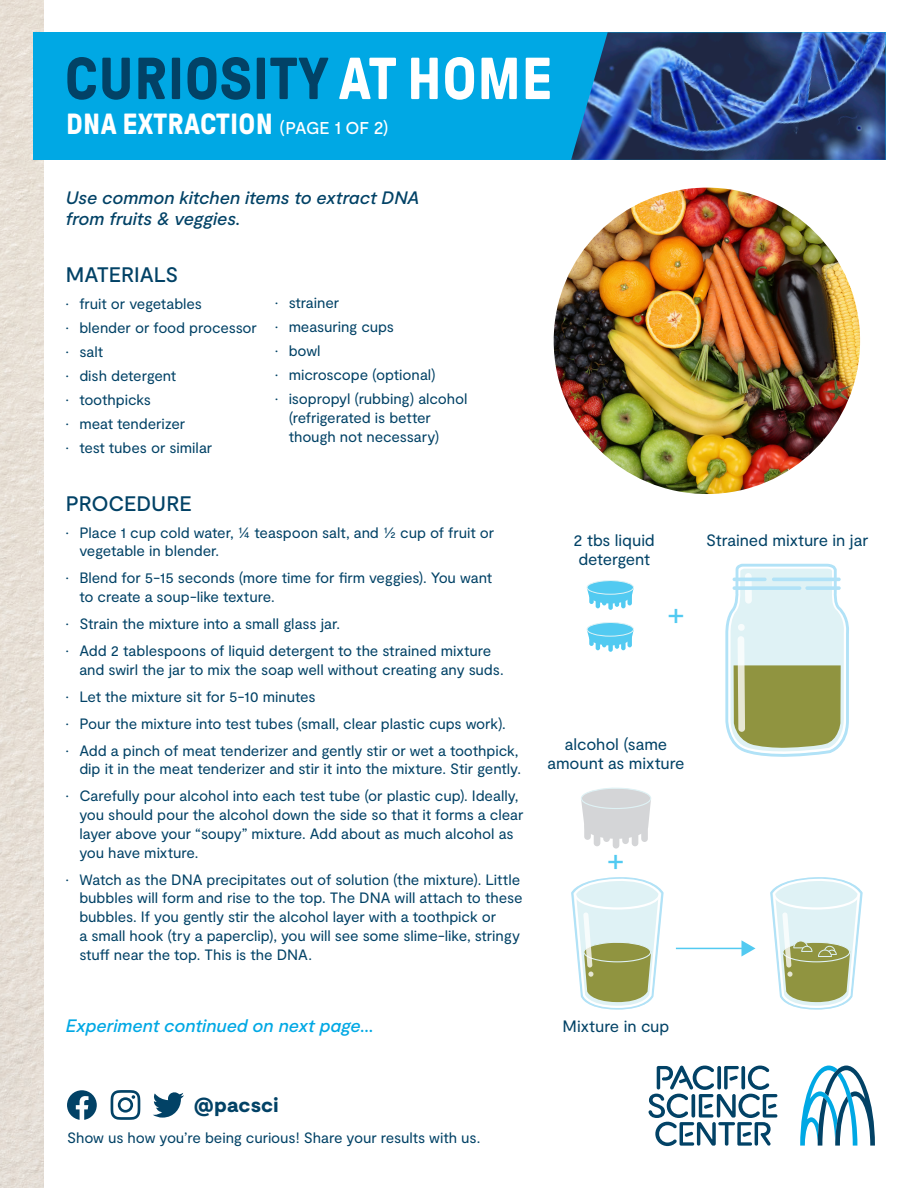
<style>
.page{position:relative;width:918px;height:1188px;background:#fff}
.page>*{position:absolute;margin:0;border:0;box-sizing:border-box;transform-origin:0 0}
.t1{font:700 59.1px "GT Pressura";letter-spacing:.01em;color:#024266}
.t2{font:32.25px "Moderat";color:#52caf1}
.t3{font:700 29.1px "GT Pressura";letter-spacing:.01em;color:#fff}
.t4{font:500 21px "Moderat";letter-spacing:-.005em;color:#024266}
.t5{font:900 20.4px "Moderat";letter-spacing:.01em;color:#024266}
.t6{font:italic 500 18px/21.6px "Moderat";letter-spacing:-.005em;color:#024266}
.t7{font:italic 500 18px "Moderat";letter-spacing:-.005em;color:#00a8e4}
.t8{font:16.5px/18.8px "Moderat";letter-spacing:-.005em;color:#024266}
.t9{font:15px/18.8px "Moderat";letter-spacing:-.005em;color:#024266}
.s1{color:#fff}
.s2{font-family:"Moderat";font-weight:500;font-size:17.1px}
</style>
<div class="page">
<img style="left:0;top:0;width:44px;height:1188px">
<div style="left:33px;top:32px;width:853px;height:128px;background:#00a8e4"></div>
<img style="left:571px;top:32px;width:315px;height:128px">
<svg style="left:571px;top:877px;width:93px;height:133px"></svg>
<hr style="left:676px;top:948px;width:66px;height:1px;background:#52caf1">
<svg style="left:741px;top:940px;width:15px;height:17px"></svg>
<svg style="left:770px;top:877px;width:93px;height:133px"></svg>
<hr style="left:596px;top:639px;width:4px;height:11px;background:#52caf1;border-radius:2px">
<svg style="left:586px;top:622px;width:48px;height:25px"></svg>
<div style="left:608px;top:640px;width:5px;height:12px;background:#52caf1;border-radius:2px"></div>
<hr style="left:615px;top:637px;width:4px;height:12px;background:#52caf1;border-radius:2px">
<div style="left:621px;top:639px;width:5px;height:11px;background:#52caf1;border-radius:2px"></div>
<div style="left:627px;top:636px;width:5px;height:11px;background:#52caf1;border-radius:2px"></div>
<hr style="left:596px;top:597px;width:4px;height:11px;background:#52caf1;border-radius:2px">
<svg style="left:586px;top:580px;width:48px;height:25px"></svg>
<div style="left:608px;top:598px;width:5px;height:12px;background:#52caf1;border-radius:2px"></div>
<hr style="left:615px;top:595px;width:4px;height:12px;background:#52caf1;border-radius:2px">
<div style="left:621px;top:597px;width:5px;height:11px;background:#52caf1;border-radius:2px"></div>
<div style="left:627px;top:594px;width:5px;height:11px;background:#52caf1;border-radius:2px"></div>
<svg style="left:725px;top:563px;width:124px;height:194px;background:#c5d2b7"></svg>
<div style="left:738px;top:624px;width:7px;height:7px;background:#f7fcfc;border-radius:3px"></div>
<svg style="left:805px;top:586px;width:36px;height:4px"></svg>
<hr style="left:772px;top:578px;width:69px;height:3px;background:#b1e2f7;border-radius:2px">
<div style="left:745px;top:573px;width:7px;height:31px;background:#f7fcfc;border-radius:3px"></div>
<svg style="left:733px;top:586px;width:68px;height:4px"></svg>
<hr style="left:733px;top:578px;width:34px;height:3px;background:#b1e2f7;border-radius:2px">
<svg style="left:581px;top:787px;width:70px;height:52px;background:#d9dbdd"></svg>
<div style="left:584px;top:822px;width:7px;height:18px;background:#d4d5d7;border-radius:3px"></div>
<div style="left:594px;top:829px;width:6px;height:17px;background:#d4d5d7;border-radius:3px"></div>
<div style="left:603px;top:830px;width:7px;height:12px;background:#d4d5d7;border-radius:3px"></div>
<div style="left:613px;top:831px;width:6px;height:18px;background:#d4d5d7;border-radius:3px"></div>
<div style="left:622px;top:827px;width:7px;height:17px;background:#d4d5d7;border-radius:3px"></div>
<div style="left:632px;top:829px;width:6px;height:17px;background:#d4d5d7;border-radius:3px"></div>
<div style="left:641px;top:825px;width:7px;height:17px;background:#d4d5d7;border-radius:3px"></div>
<svg style="left:800px;top:1066px;width:75px;height:80px"></svg>
<svg style="left:648px;top:1065px;width:129px;height:81px"></svg>
<svg style="left:153px;top:1092px;width:31px;height:26px"></svg>
<svg style="left:111px;top:1090px;width:29px;height:30px"></svg>
<svg style="left:67px;top:1090px;width:30px;height:30px"></svg>
<img style="left:554px;top:188px;width:306px;height:306px;border-radius:153px">
<p class="t1" style="left:65px;top:47px;width:489px">CURIOSITY <span class="s1">AT HOME</span></p>
<p class="t3" style="left:66px;top:108px;width:324px">DNA EXTRACTION <span class="s2">(PAGE 1 OF 2)</span></p>
<p class="t6" style="left:66px;top:187px;width:355px">Use common kitchen items to extract DNA from fruits &amp; veggies.</p>
<p class="t4" style="left:66px;top:262px;width:114px">MATERIALS</p>
<p class="t9" style="left:66px;top:294px;width:138px">• fruit or vegetables</p>
<p class="t9" style="left:66px;top:318px;width:193px">• blender or food processor</p>
<p class="t9" style="left:66px;top:342px;width:39px">• salt</p>
<p class="t9" style="left:66px;top:366px;width:112px">• dish detergent</p>
<p class="t9" style="left:66px;top:390px;width:87px">• toothpicks</p>
<p class="t9" style="left:66px;top:414px;width:121px">• meat tenderizer</p>
<p class="t9" style="left:66px;top:438px;width:148px">• test tubes or similar</p>
<p class="t9" style="left:275px;top:294px;width:66px">• strainer</p>
<p class="t9" style="left:275px;top:318px;width:120px">• measuring cups</p>
<p class="t9" style="left:275px;top:342px;width:47px">• bowl</p>
<p class="t9" style="left:275px;top:366px;width:162px">• microscope (optional)</p>
<p class="t9" style="left:289px;top:390px;width:181px;text-indent:-14px">• isopropyl (rubbing) alcohol (refrigerated is better though not necessary)</p>
<p class="t4" style="left:66px;top:492px;width:127px">PROCEDURE</p>
<p class="t9" style="left:79px;top:524px;width:416px;line-height:18px;text-indent:-14px">• Place 1 cup cold water, ¼ teaspoon salt, and ½ cup of fruit or vegetable in blender.</p>
<p class="t9" style="left:79px;top:569px;width:414px;text-indent:-14px">• Blend for 5-15 seconds (more time for firm veggies). You want to create a soup-like texture.</p>
<p class="t9" style="left:66px;top:615px;width:276px">• Strain the mixture into a small glass jar.</p>
<p class="t9" style="left:79px;top:642px;width:426px;text-indent:-14px">• Add 2 tablespoons of liquid detergent to the strained mixture and swirl the jar to mix the soap well without creating any suds.</p>
<p class="t9" style="left:66px;top:687px;width:251px">• Let the mixture sit for 5-10 minutes</p>
<p class="t9" style="left:66px;top:714px;width:441px">• Pour the mixture into test tubes (small, clear plastic cups work).</p>
<p class="t9" style="left:66px;top:741px;width:457px;text-align:right">• Add a pinch of meat tenderizer and gently stir or wet a toothpick, dip it in the meat tenderizer and stir it into the mixture. Stir gently.</p>
<p class="t9" style="left:79px;top:787px;width:446px;text-indent:-14px">• Carefully pour alcohol into each test tube (or plastic cup). Ideally, you should pour the alcohol down the side so that it forms a clear layer above your “soupy” mixture. Add about as much alcohol as you have mixture.</p>
<p class="t9" style="left:79px;top:870px;width:445px;text-indent:-14px">• Watch as the DNA precipitates out of solution (the mixture). Little bubbles will form and rise to the top. The DNA will attach to these bubbles. If you gently stir the alcohol layer with a toothpick or<br>a small hook (try a paperclip), you will see some slime-like, stringy stuff near the top. This is the DNA.</p>
<p class="t7" style="left:66px;top:1015px;width:309px">Experiment continued on next page...</p>
<p class="t8" style="left:574px;top:532px;width:83px">2 tbs liquid detergent</p>
<p class="t2" style="left:667px;top:595px;width:19px">+</p>
<p class="t8" style="left:547px;top:735px;width:139px;text-align:center">alcohol (same amount as mixture</p>
<p class="t2" style="left:607px;top:841px;width:19px">+</p>
<p class="t8" style="left:563px;top:1017px;width:108px">Mixture in cup</p>
<p class="t8" style="left:706px;top:532px;width:164px">Strained mixture in jar</p>
<p class="t5" style="left:194px;top:1093px;width:86px">@pacsci</p>
<p class="t9" style="left:67px;top:1129px;width:415px">Show us how you’re being curious! Share your results with us.</p>
</div>
